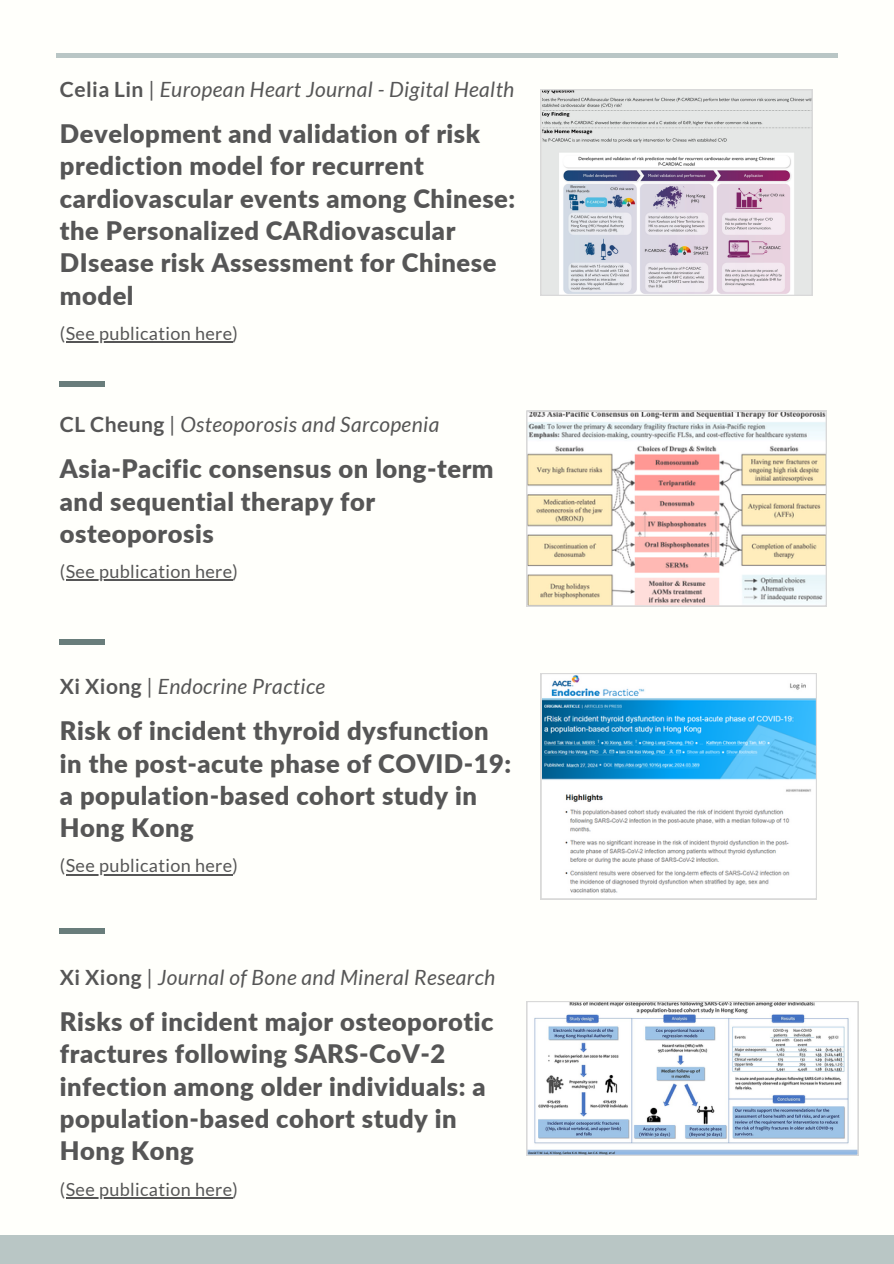
<style>
.page{position:relative;width:894px;height:1264px;background:#fff}
.page>*{position:absolute;margin:0;border:0;box-sizing:border-box;transform-origin:0 0}
.t1{font:900 25.5px/32.2px "Lato";letter-spacing:.02em;color:#565656}
.t2{font:italic 21px "Lato";letter-spacing:.02em;color:#565656}
.t3{font:18px "Lato";letter-spacing:.02em;color:#565656}
.s1{font-weight:700;font-style:normal}
.s2{font-style:normal}
</style>
<div class="page">
<div style="left:0;top:0;width:893px;height:1263px;background:#fffffb"></div>
<hr style="left:56px;top:53px;width:781px;height:4px;background:#b9c6c5">
<div style="left:60px;top:928px;width:45px;height:5px;background:#697d7b"></div>
<div style="left:0;top:1234px;width:893px;height:29px;background:#b9c6c5"></div>
<div style="left:60px;top:381px;width:45px;height:5px;background:#697d7b"></div>
<div style="left:60px;top:639px;width:45px;height:6px;background:#697d7b"></div>
<svg style="left:540px;top:89px;width:271px;height:206px;background:#d6d2d9"></svg>
<svg style="left:526px;top:411px;width:300px;height:195px"></svg>
<svg style="left:540px;top:673px;width:276px;height:226px"></svg>
<svg style="left:526px;top:1001px;width:332px;height:154px"></svg>
<hr style="left:66px;top:1196px;width:166px;height:2px;background:#565656">
<hr style="left:66px;top:874px;width:166px;height:1px;background:#565656">
<hr style="left:66px;top:341px;width:166px;height:2px;background:#565656">
<hr style="left:66px;top:579px;width:166px;height:2px;background:#565656">
<p class="t2" style="left:60px;top:76px;width:456px"><span class="s1">Celia Lin</span> <span class="s2">|</span> European Heart Journal - Digital Health</p>
<p class="t1" style="left:60px;top:117px;width:456px">Development and validation of risk prediction model for recurrent cardiovascular events among Chinese: the Personalized CARdiovascular<br>DIsease risk Assessment for Chinese model</p>
<p class="t3" style="left:60px;top:322px;width:179px">(See publication here)</p>
<p class="t2" style="left:60px;top:411px;width:381px"><span class="s1">CL Cheung</span> <span class="s2">|</span> Osteoporosis and Sarcopenia</p>
<p class="t1" style="left:60px;top:452px;width:435px">Asia-Pacific consensus on long-term and sequential therapy for osteoporosis</p>
<p class="t3" style="left:60px;top:560px;width:179px">(See publication here)</p>
<p class="t2" style="left:60px;top:673px;width:267px"><span class="s1">Xi Xiong</span> <span class="s2">|</span> Endocrine Practice</p>
<p class="t1" style="left:60px;top:714px;width:453px">Risk of incident thyroid dysfunction in the post-acute phase of COVID-19: a population-based cohort study in<br>Hong Kong</p>
<p class="t3" style="left:60px;top:854px;width:179px">(See publication here)</p>
<p class="t2" style="left:60px;top:963px;width:437px"><span class="s1">Xi Xiong</span> <span class="s2">|</span> Journal of Bone and Mineral Research</p>
<p class="t1" style="left:60px;top:1005px;width:435px">Risks of incident major osteoporotic fractures following SARS-CoV-2 infection among older individuals: a population-based cohort study in<br>Hong Kong</p>
<p class="t3" style="left:60px;top:1177px;width:179px">(See publication here)</p>
</div>
